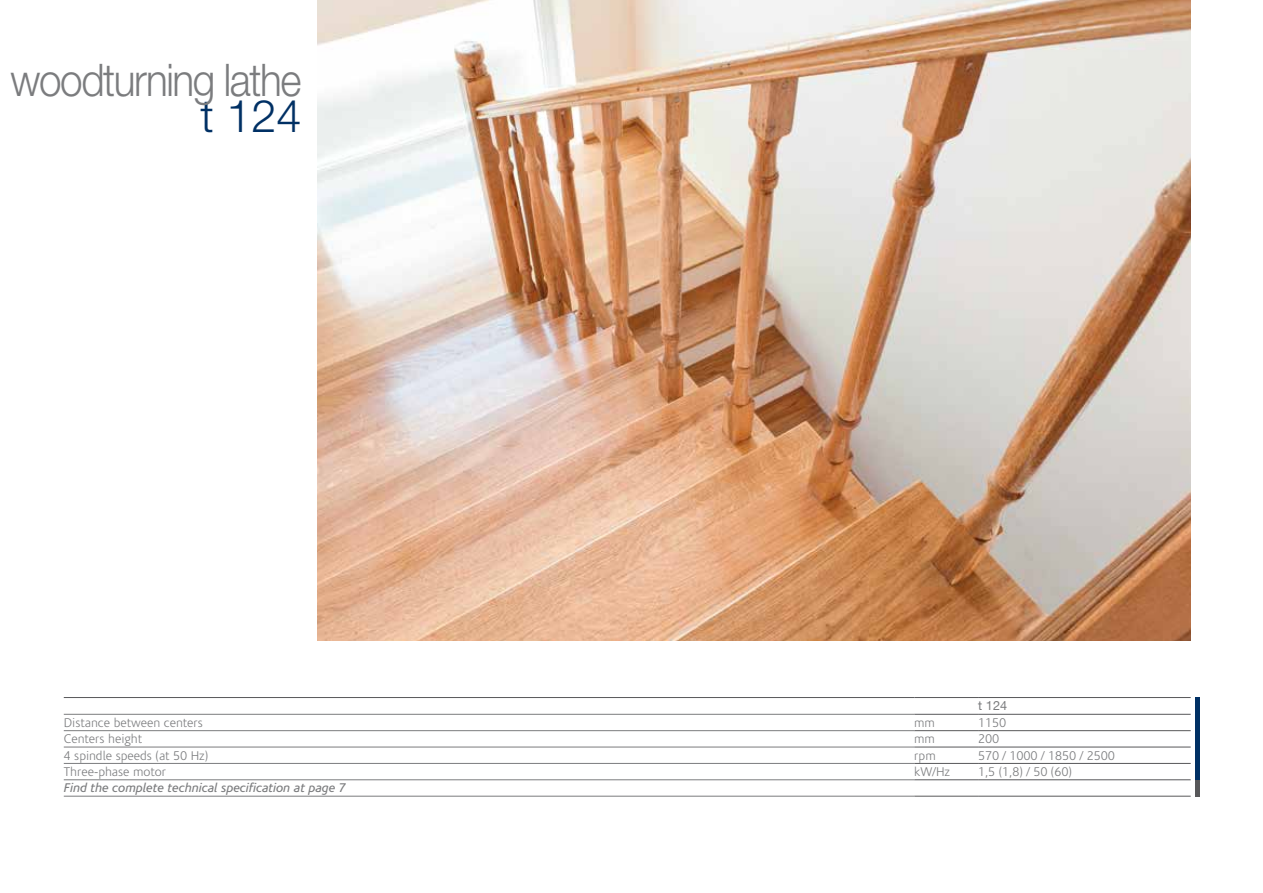
<style>
.page{position:relative;width:1263px;height:893px;background:#fff}
.page>*{position:absolute;margin:0;border:0;box-sizing:border-box;transform-origin:0 0}
.t1{font:300 45px "Helvetica Neue LT Std";letter-spacing:-.035em;color:#7b7c7e;scale:.9 1}
.t2{font:300 45px "Helvetica Neue LT Std";color:#003064}
.t3{font:300 12.75px "Corisande OT";color:#7b7c7e}
.t4{font:italic 12.75px "Corisande OT";color:#7b7c7e}
.t5{font:12.75px "Helvetica Neue";color:#7b7c7e}
</style>
<div class="page">
<hr style="left:1195px;top:697px;width:4px;height:83px;background:#003064">
<hr style="left:1195px;top:780px;width:4px;height:16px;background:#58585a">
<img style="left:318px;top:0;width:873px;height:640px">
<hr style="left:64px;top:697px;width:850px;height:1px;background:#58585a">
<hr style="left:914px;top:697px;width:64px;height:1px;background:#58585a">
<hr style="left:978px;top:697px;width:213px;height:1px;background:#58585a">
<hr style="left:914px;top:714px;width:64px;height:1px;background:#58585a">
<hr style="left:978px;top:714px;width:213px;height:1px;background:#58585a">
<hr style="left:914px;top:730px;width:64px;height:1px;background:#58585a">
<hr style="left:978px;top:730px;width:213px;height:1px;background:#58585a">
<hr style="left:914px;top:747px;width:64px;height:1px;background:#58585a">
<hr style="left:978px;top:747px;width:213px;height:1px;background:#58585a">
<hr style="left:914px;top:763px;width:64px;height:1px;background:#58585a">
<hr style="left:978px;top:763px;width:213px;height:1px;background:#58585a">
<hr style="left:914px;top:779px;width:64px;height:1px;background:#58585a">
<hr style="left:978px;top:779px;width:213px;height:1px;background:#58585a">
<hr style="left:914px;top:796px;width:64px;height:1px;background:#58585a">
<hr style="left:978px;top:796px;width:213px;height:1px;background:#58585a">
<hr style="left:64px;top:714px;width:850px;height:1px;background:#7b7c7e">
<hr style="left:64px;top:730px;width:850px;height:1px;background:#7b7c7e">
<hr style="left:64px;top:747px;width:850px;height:1px;background:#7b7c7e">
<hr style="left:64px;top:763px;width:850px;height:1px;background:#7b7c7e">
<hr style="left:64px;top:779px;width:850px;height:1px;background:#7b7c7e">
<hr style="left:64px;top:796px;width:850px;height:1px;background:#7b7c7e">
<h1 class="t1" style="left:11px;top:52px;width:325px">woodturning lathe</h1>
<h1 class="t2" style="left:201px;top:88px;width:102px">t 124</h1>
<p class="t5" style="left:978px;top:697px;width:31px">t 124</p>
<p class="t3" style="left:64px;top:716px;width:141px">Distance between centers</p>
<p class="t3" style="left:914px;top:716px;width:22px">mm</p>
<p class="t3" style="left:978px;top:716px;width:30px">1150</p>
<p class="t3" style="left:64px;top:732px;width:80px">Centers height</p>
<p class="t3" style="left:914px;top:732px;width:22px">mm</p>
<p class="t3" style="left:978px;top:732px;width:23px">200</p>
<p class="t3" style="left:64px;top:749px;width:146px">4 spindle speeds (at 50 Hz)</p>
<p class="t3" style="left:914px;top:749px;width:23px">rpm</p>
<p class="t3" style="left:978px;top:749px;width:138px">570 / 1000 / 1850 / 2500</p>
<p class="t3" style="left:64px;top:765px;width:104px">Three-phase motor</p>
<p class="t3" style="left:914px;top:765px;width:37px">kW/Hz</p>
<p class="t3" style="left:978px;top:765px;width:95px">1,5 (1,8) / 50 (60)</p>
<p class="t4" style="left:64px;top:781px;width:284px">Find the complete technical specification at page 7</p>
</div>
